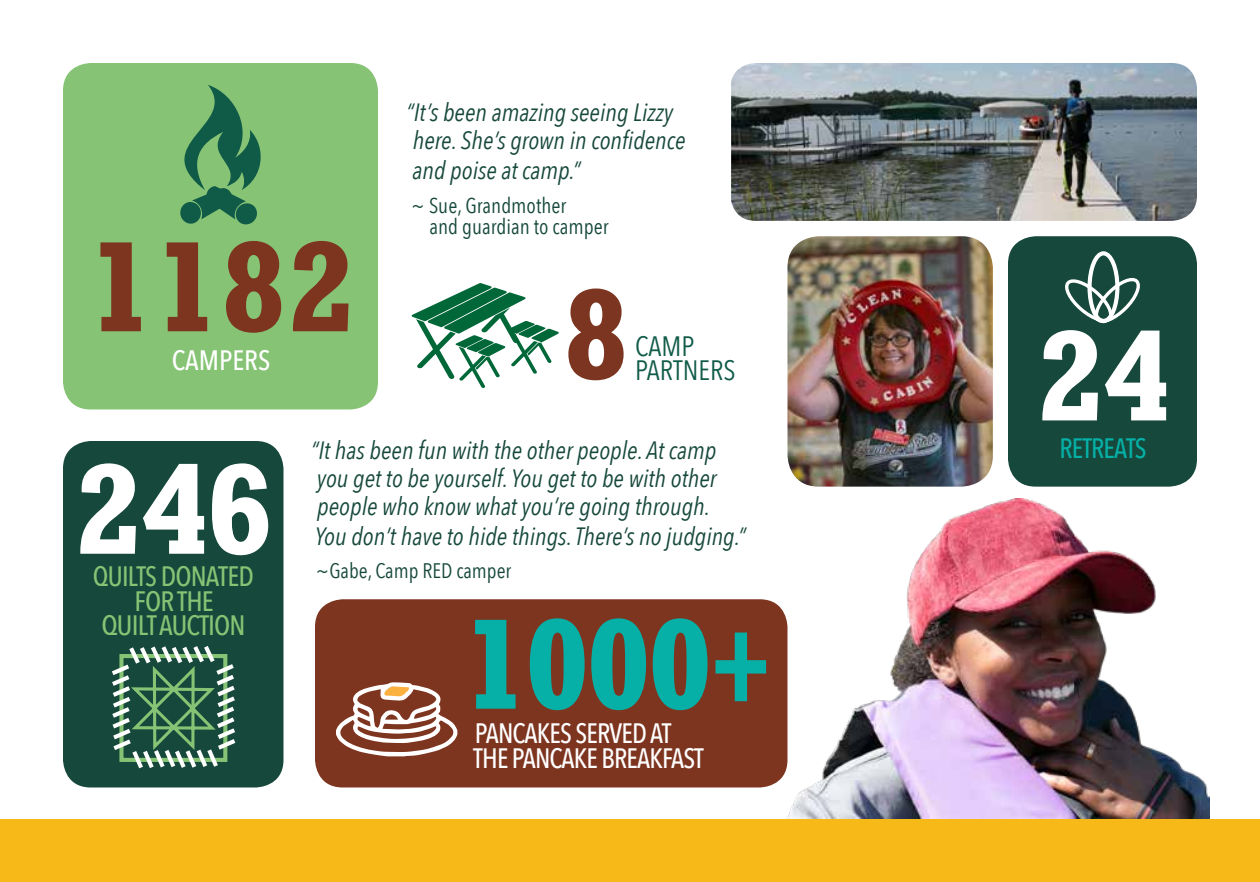
<style>
.page{position:relative;width:1260px;height:882px;background:#fff}
.page>*{position:absolute;margin:0;border:0;box-sizing:border-box;transform-origin:0 0}
.t1{font:700 condensed 120.75px "Rockwell Nova";color:#fff}
.t2{font:700 condensed 120.75px "Rockwell Nova";color:#06b0a7}
.t3{font:700 condensed 120.75px "Rockwell Nova";color:#7d3520}
.t4{font:700 condensed 120.75px "Rockwell Nova";color:#7c3520}
.t5{font:500 28px/24.5px "Avenir Next Condensed";letter-spacing:-.03em;color:#fff;scale:.96 1}
.t6{font:500 28px/24.5px "Avenir Next Condensed";letter-spacing:-.03em;color:#86c374;text-align:center;scale:.96 1}
.t7{font:28px "Avenir Next Condensed";color:#105b48}
.t8{font:500 28px "Avenir Next Condensed";letter-spacing:-.03em;color:#06b0a7;scale:.96 1}
.t9{font:500 28px "Avenir Next Condensed";color:#fff}
.t10{font:italic 25.03px/28.5px "Avenir Next Condensed";color:#16483b}
.t11{font:21.35px/21.3px "Avenir Next Condensed";color:#16483b}
.t12{font:21px "Avenir Next Condensed";color:#16483b}
</style>
<div class="page">
<div style="left:1008px;top:236px;width:189px;height:251px;background:#16483b;border-radius:28px"></div>
<div style="left:315px;top:599px;width:473px;height:189px;background:#7d3520;border-radius:28px"></div>
<div style="left:0;top:819px;width:1260px;height:63px;background:#f7b917"></div>
<img style="left:731px;top:63px;width:466px;height:158px">
<img style="left:788px;top:236px;width:205px;height:251px">
<svg style="left:411px;top:283px;width:148px;height:105px"></svg>
<div style="left:63px;top:63px;width:315px;height:347px;background:#86c374;border-radius:28px"></div>
<svg style="left:180px;top:85px;width:81px;height:140px"></svg>
<div style="left:63px;top:441px;width:221px;height:347px;background:#16483b;border-radius:28px"></div>
<svg style="left:112px;top:646px;width:124px;height:123px"></svg>
<svg style="left:336px;top:682px;width:121px;height:74px"></svg>
<div style="left:1087px;top:251px;width:32px;height:72px;border:4px solid #fff;border-radius:50%"></div>
<svg style="left:1065px;top:272px;width:75px;height:52px"></svg>
<img style="left:730px;top:499px;width:480px;height:320px">
<h1 class="t3" style="left:90px;top:212px;width:263px">1182</h1>
<p class="t9" style="left:172px;top:343px;width:100px">CAMPERS</p>
<p class="t10" style="left:406px;top:98px;width:281px;line-height:29.1px">“It’s been amazing seeing Lizzy here. She’s grown in confidence and poise at camp.”</p>
<p class="t11" style="left:429px;top:194px;width:181px;text-indent:-19px">~ Sue, Grandmother<br>and guardian to camper</p>
<h1 class="t4" style="left:565px;top:260px;width:64px">8</h1>
<p class="t7" style="left:635px;top:322px;width:60px">CAMP</p>
<p class="t7" style="left:635px;top:346px;width:102px">PARTNERS</p>
<h1 class="t1" style="left:76px;top:435px;width:197px">246</h1>
<p class="t6" style="left:93px;top:564px;width:169px">QUILTS DONATED<br>FOR THE<br>QUILT AUCTION</p>
<p class="t10" style="left:311px;top:436px;width:437px">“It has been fun with the other people. At camp you get to be yourself. You get to be with other people who know what you’re going through.<br>You don’t have to hide things. There’s no judging.”</p>
<p class="t12" style="left:315px;top:553px;width:197px">~Gabe, Camp RED camper</p>
<h1 class="t2" style="left:464px;top:590px;width:309px">1000+</h1>
<p class="t5" style="left:473px;top:721px;width:242px">PANCAKES SERVED AT<br>THE PANCAKE BREAKFAST</p>
<h1 class="t1" style="left:1038px;top:301px;width:130px">24</h1>
<p class="t8" style="left:1059px;top:431px;width:93px">RETREATS</p>
</div>
